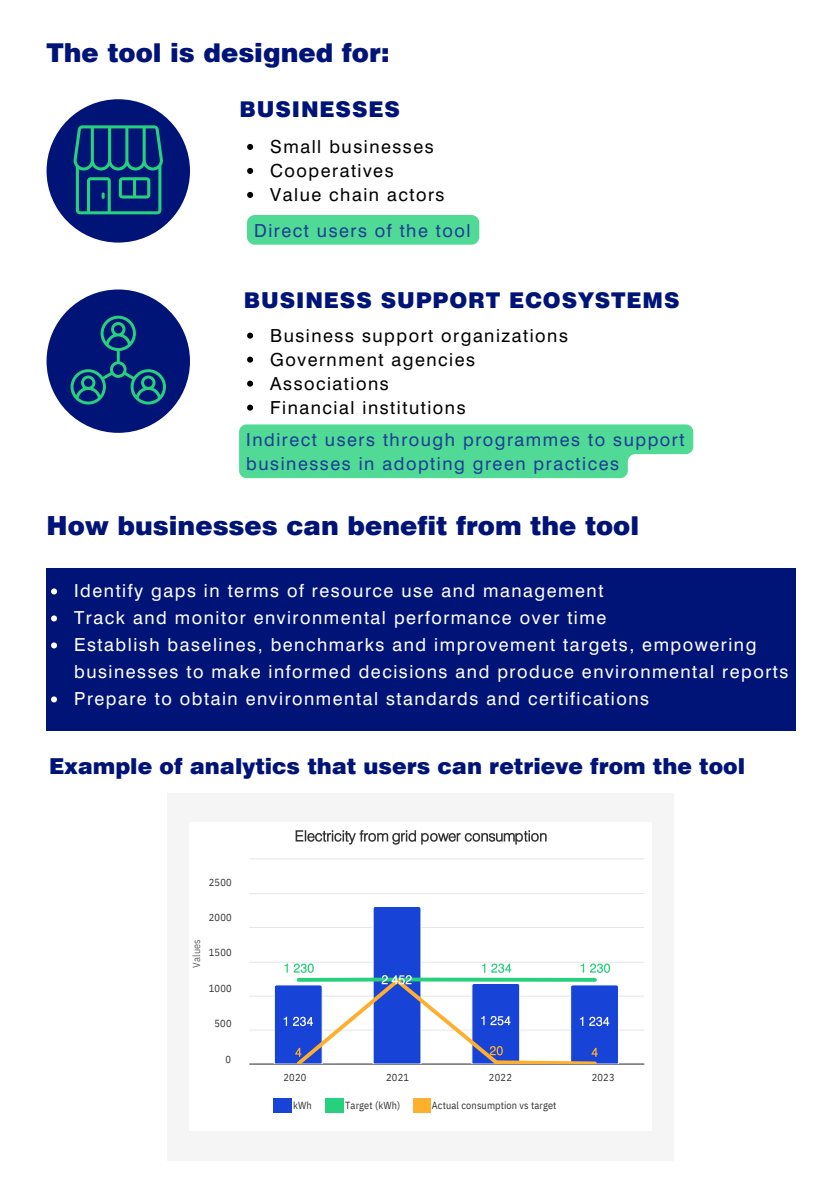
<style>
.page{position:relative;width:839px;height:1191px;background:#fff}
.page>*{position:absolute;margin:0;border:0;box-sizing:border-box;transform-origin:0 0}
.t1{font:900 26px "Swiss 721 BT";color:#001478}
.t2{font:900 22px "Swiss 721 BT";color:#001478}
.t3{font:900 21.8px "Swiss 721 BT";letter-spacing:.04em;color:#001478}
.t4{font:18px/27px "Swiss 721 BT";letter-spacing:.085em;color:#fff}
.t5{font:18px "Swiss 721 BT";letter-spacing:.085em;color:#000}
.t6{font:18px/24px "Swiss 721 BT";letter-spacing:.085em;color:#1b3e94}
.t7{font:10.2px "IBM Plex Sans Cond";letter-spacing:.01em;color:#333}
.t8{font:10.2px "IBM Plex Sans Cond";letter-spacing:.01em;color:#666}
</style>
<div class="page">
<div style="left:47px;top:568px;width:748px;height:163px;background:#001478"></div>
<div style="left:47px;top:99px;width:143px;height:144px;background:#001478;border-radius:50%"></div>
<svg style="left:74px;top:125px;width:89px;height:89px"></svg>
<div style="left:47px;top:289px;width:143px;height:144px;background:#001478;border-radius:50%"></div>
<svg style="left:71px;top:316px;width:95px;height:88px"></svg>
<div style="left:167px;top:794px;width:506px;height:366px;background:#f5f5f5"></div>
<div style="left:189px;top:822px;width:463px;height:309px;background:#fff"></div>
<hr style="left:249px;top:1030px;width:395px;height:1px;background:#e6e6e6">
<hr style="left:249px;top:996px;width:395px;height:1px;background:#e6e6e6">
<hr style="left:249px;top:962px;width:395px;height:1px;background:#e6e6e6">
<hr style="left:249px;top:927px;width:395px;height:1px;background:#e6e6e6">
<hr style="left:249px;top:893px;width:395px;height:1px;background:#e6e6e6">
<hr style="left:249px;top:858px;width:395px;height:1px;background:#e6e6e6">
<hr style="left:249px;top:1064px;width:395px;height:1px;background:#333">
<svg style="left:295px;top:830px;width:251px;height:15px"></svg>
<svg style="left:273px;top:906px;width:346px;height:159px"></svg>
<div style="left:273px;top:1098px;width:18px;height:14px;background:#1743d7"></div>
<div style="left:325px;top:1098px;width:18px;height:14px;background:#26d07c"></div>
<div style="left:413px;top:1098px;width:17px;height:14px;background:#ffaf2e"></div>
<svg style="left:51px;top:588px;width:6px;height:6px"></svg>
<svg style="left:51px;top:615px;width:6px;height:6px"></svg>
<svg style="left:51px;top:642px;width:6px;height:6px"></svg>
<svg style="left:51px;top:696px;width:6px;height:6px"></svg>
<svg style="left:247px;top:144px;width:6px;height:6px"></svg>
<svg style="left:247px;top:168px;width:6px;height:6px"></svg>
<svg style="left:247px;top:192px;width:6px;height:6px"></svg>
<svg style="left:247px;top:333px;width:6px;height:6px"></svg>
<svg style="left:247px;top:357px;width:6px;height:6px"></svg>
<svg style="left:247px;top:381px;width:6px;height:6px"></svg>
<svg style="left:247px;top:405px;width:6px;height:6px"></svg>
<div style="left:247px;top:215px;width:232px;height:30px;background:#51d996"></div>
<svg style="left:239px;top:424px;width:454px;height:54px"></svg>
<p class="t1" style="left:47px;top:42px;width:345px">The tool is designed for:</p>
<h1 class="t3" style="left:239px;top:101px;width:162px">BUSINESSES</h1>
<p class="t5" style="left:270px;top:136px;width:165px">Small businesses</p>
<p class="t5" style="left:270px;top:160px;width:125px">Cooperatives</p>
<p class="t5" style="left:270px;top:184px;width:176px">Value chain actors</p>
<p class="t6" style="left:254px;top:218px;width:218px">Direct users of the tool</p>
<h3 class="t3" style="left:244px;top:291px;width:437px">BUSINESS SUPPORT ECOSYSTEMS</h3>
<p class="t5" style="left:270px;top:324px;width:299px">Business support organizations</p>
<p class="t5" style="left:270px;top:348px;width:206px">Government agencies</p>
<p class="t5" style="left:270px;top:372px;width:120px">Associations</p>
<p class="t5" style="left:270px;top:396px;width:197px">Financial institutions</p>
<p class="t6" style="left:246px;top:427px;width:439px">Indirect users through programmes to support businesses in adopting green practices</p>
<p class="t1" style="left:47px;top:516px;width:594px">How businesses can benefit from the tool</p>
<p class="t4" style="left:74px;top:577px;width:530px">Identify gaps in terms of resource use and management</p>
<h2 class="t4" style="left:74px;top:604px;width:533px">Track and monitor environmental performance over time</h2>
<p class="t4" style="left:74px;top:631px;width:715px">Establish baselines, benchmarks and improvement targets, empowering businesses to make informed decisions and produce environmental reports</p>
<p class="t4" style="left:74px;top:685px;width:576px">Prepare to obtain environmental standards and certifications</p>
<p class="t2" style="left:49px;top:758px;width:697px">Example of analytics that users can retrieve from the tool</p>
<h1 class="t8" style="left:190px;top:968px;width:30px;rotate:-90deg">Values</h1>
<p class="t7" style="left:209px;top:875px;width:24px">2500</p>
<h2 class="t7" style="left:209px;top:911px;width:24px">2000</h2>
<p class="t7" style="left:209px;top:946px;width:24px">1500</p>
<p class="t7" style="left:209px;top:981px;width:24px">1000</p>
<p class="t7" style="left:214px;top:1017px;width:19px">500</p>
<p class="t7" style="left:225px;top:1053px;width:7px">0</p>
<p class="t7" style="left:283px;top:1070px;width:24px">2020</p>
<p class="t7" style="left:293px;top:1098px;width:20px">kWh</p>
<p class="t7" style="left:345px;top:1098px;width:56px">Target (kWh)</p>
<p class="t7" style="left:386px;top:1070px;width:24px">2021</p>
<p class="t7" style="left:489px;top:1070px;width:24px">2022</p>
<p class="t7" style="left:432px;top:1098px;width:126px">Actual consumption vs target</p>
<p class="t7" style="left:591px;top:1070px;width:24px">2023</p>
</div>
